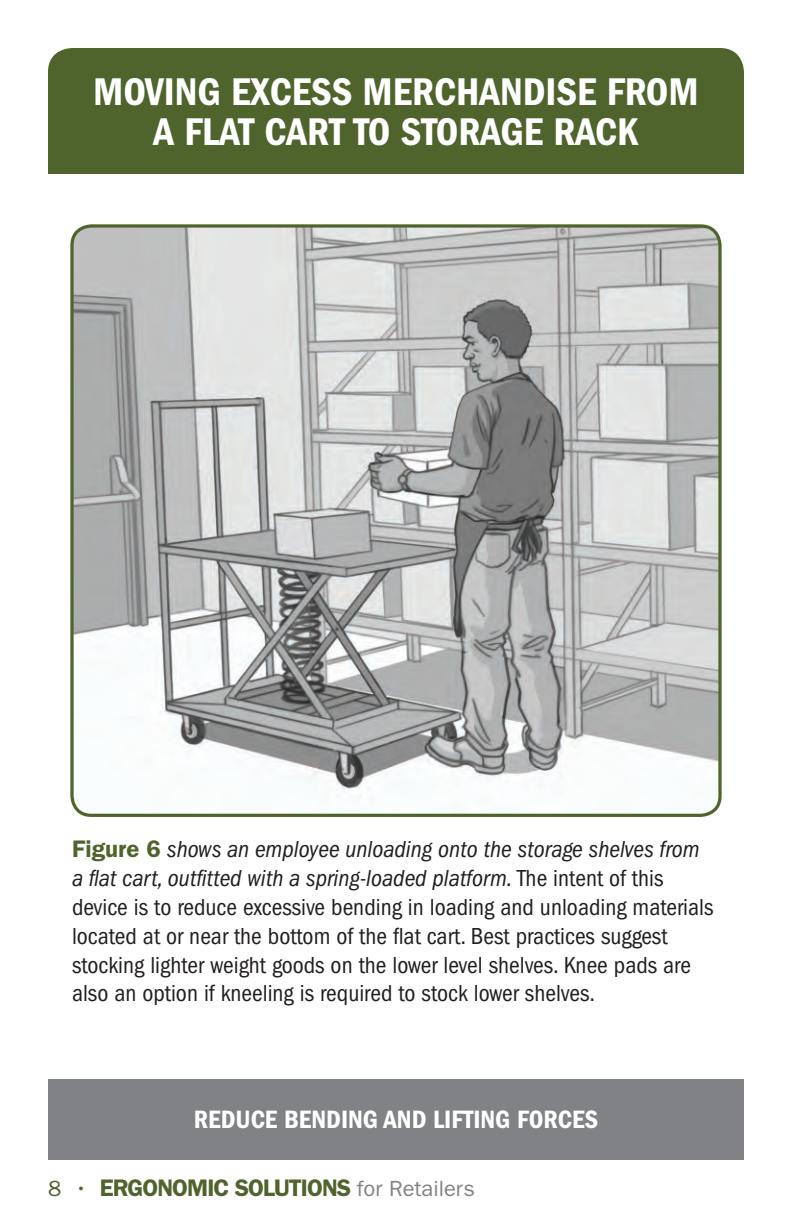
<style>
.page{position:relative;width:792px;height:1224px;background:#fff}
.page>*{position:absolute;margin:0;border:0;box-sizing:border-box;transform-origin:0 0}
.t1{font:40px/40px "ITC Franklin Gothic Std Dm Cd";color:#fff;text-align:center}
.t2{font:26px "ITC Franklin Gothic Std Dm Cd";color:#fff}
.P-12pt{font:condensed 24px/28.8px "ITC Franklin Gothic Std";color:#231f20}
.t3{font:600 24px "ITC Franklin Gothic Std";letter-spacing:-.04em;color:#4f642c}
.s1{font-weight:600;font-stretch:normal;color:#4f642c}
.s2{font-style:italic}
.s3{font-weight:400;font-size:22px}
.s4{font-weight:400;font-size:22px;color:#808285}
</style>
<div class="page">
<img style="left:74px;top:228px;width:644px;height:585px">
<div style="left:70px;top:224px;width:652px;height:593px;border:3px solid #4f642c;border-radius:19px"></div>
<div style="left:48px;top:48px;width:696px;height:126px;background:#4f642c"></div>
<div style="left:48px;top:1079px;width:696px;height:80px;background:#808285"></div>
<h1 class="t1" style="left:93px;top:72px;width:607px">MOVING EXCESS MERCHANDISE FROM<br>A FLAT CART TO STORAGE RACK</h1>
<p class="P-12pt" style="left:72px;top:835px;width:643px"><span class="s1">Figure 6</span> <span class="s2">shows an employee unloading onto the storage shelves from a flat cart, outfitted with a spring-loaded platform.</span> The intent of this device is to reduce excessive bending in loading and unloading materials located at or near the bottom of the flat cart. Best practices suggest stocking lighter weight goods on the lower level shelves. Knee pads are also an option if kneeling is required to stock lower shelves.</p>
<p class="t2" style="left:194px;top:1104px;width:406px">REDUCE BENDING AND LIFTING FORCES</p>
<p class="t3" style="left:48px;top:1174px;width:428px"><span class="s3">8 •</span> ERGONOMIC SOLUTIONS <span class="s4">for Retailers</span></p>
</div>
